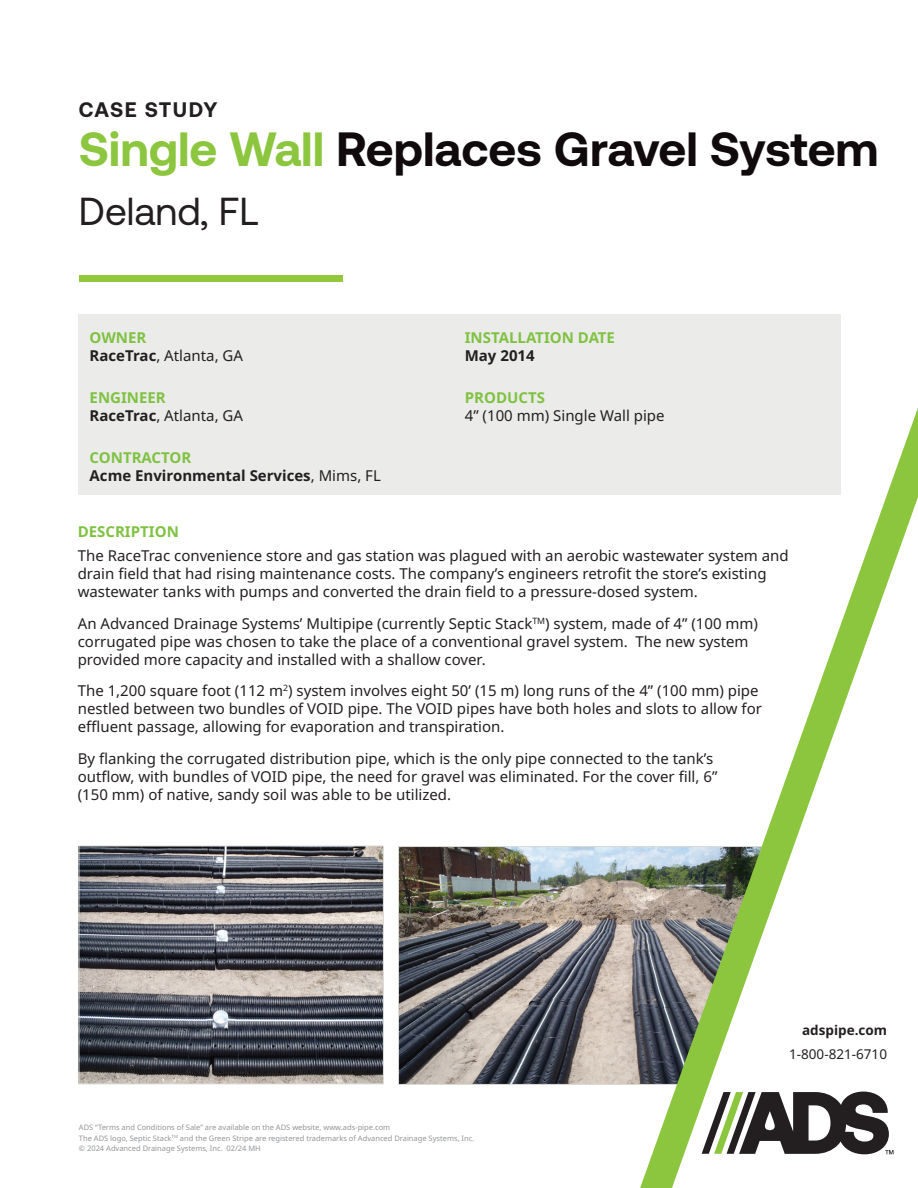
<style>
.page{position:relative;width:918px;height:1188px;background:#fff}
.page>*{position:absolute;margin:0;border:0;box-sizing:border-box;transform-origin:0 0}
.t1{font:700 48px "Aeonik";color:#110a0c}
.t2{font:39px "Aeonik";color:#231f20}
.t3{font:700 21px "Aeonik";letter-spacing:.045em;color:#231f20}
.t4{font:15px/18px "Noto Sans";color:#231f20}
.t5{font:700 15px/18px "Noto Sans";color:#231f20}
.t6{font:700 15px "Noto Sans";color:#7fc241}
.t7{font:13.5px "Noto Sans";color:#231f20}
.t8{font:700 13.5px "Noto Sans";color:#231f20}
.t9{font:7.5px/10.5px "Noto Sans";color:#939598}
.s1{color:#8bc63e}
.s2{font-weight:700;color:#7fc241}
.s3{font-weight:700}
.s4{color:#7fc241}
.s5{font-weight:400}
</style>
<div class="page">
<div style="left:78px;top:314px;width:763px;height:181px;background:#ebebea"></div>
<img style="left:398px;top:846px;width:207px;height:239px">
<div style="left:79px;top:275px;width:264px;height:7px;background:#94c83c"></div>
<svg style="left:605px;top:408px;width:313px;height:780px"></svg>
<img style="left:81px;top:848px;width:301px;height:234px">
<div style="left:79px;top:846px;width:305px;height:238px;border:1px solid #d9d9d5"></div>
<h3 class="t3" style="left:79px;top:97px;width:140px">CASE STUDY</h3>
<h1 class="t1" style="left:79px;top:122px;width:801px"><span class="s1">Single Wall</span> Replaces Gravel System</h1>
<h2 class="t2" style="left:79px;top:190px;width:181px">Deland, FL</h2>
<p class="t4" style="left:90px;top:329px;width:155px"><span class="s2">OWNER<br></span><span class="s3">RaceTrac</span>, Atlanta, GA</p>
<p class="t4" style="left:90px;top:389px;width:155px"><span class="s2">ENGINEER<br></span><span class="s3">RaceTrac</span>, Atlanta, GA</p>
<p class="t5" style="left:90px;top:449px;width:293px"><span class="s4">CONTRACTOR<br></span>Acme Environmental Services<span class="s5">, Mims, FL</span></p>
<p class="t6" style="left:465px;top:327px;width:152px">INSTALLATION DATE</p>
<p class="t5" style="left:465px;top:347px;width:71px">May 2014</p>
<p class="t6" style="left:465px;top:387px;width:82px">PRODUCTS</p>
<p class="t4" style="left:465px;top:407px;width:201px">4” (100 mm) Single Wall pipe</p>
<p class="t6" style="left:78px;top:521px;width:103px">DESCRIPTION</p>
<p class="t4" style="left:78px;top:547px;width:713px">The RaceTrac convenience store and gas station was plagued with an aerobic wastewater system and drain field that had rising maintenance costs. The company’s engineers retrofit the store’s existing wastewater tanks with pumps and converted the drain field to a pressure-dosed system.</p>
<p class="t4" style="left:78px;top:615px;width:682px">An Advanced Drainage Systems’ Multipipe (currently Septic Stack<sup>TM</sup>) system, made of 4” (100 mm) corrugated pipe was chosen to take the place of a conventional gravel system. The new system provided more capacity and installed with a shallow cover.</p>
<p class="t4" style="left:78px;top:682px;width:686px">The 1,200 square foot (112 m<sup>2</sup>) system involves eight 50’ (15 m) long runs of the 4” (100 mm) pipe nestled between two bundles of VOID pipe. The VOID pipes have both holes and slots to allow for effluent passage, allowing for evaporation and transpiration.</p>
<p class="t4" style="left:78px;top:750px;width:641px">By flanking the corrugated distribution pipe, which is the only pipe connected to the tank’s outflow, with bundles of VOID pipe, the need for gravel was eliminated. For the cover fill, 6” (150 mm) of native, sandy soil was able to be utilized.</p>
<p class="t9" style="left:79px;top:1122px;width:397px">ADS “Terms and Conditions of Sale” are available on the ADS website, www.ads-pipe.com<br>The ADS logo, Septic Stack<sup>TM</sup> and the Green Stripe are registered trademarks of Advanced Drainage Systems, Inc. © 2024 Advanced Drainage Systems, Inc. 02/24 MH</p>
<p class="t8" style="left:802px;top:1021px;width:86px">adspipe.com</p>
<p class="t7" style="left:789px;top:1045px;width:99px">1-800-821-6710</p>
</div>
